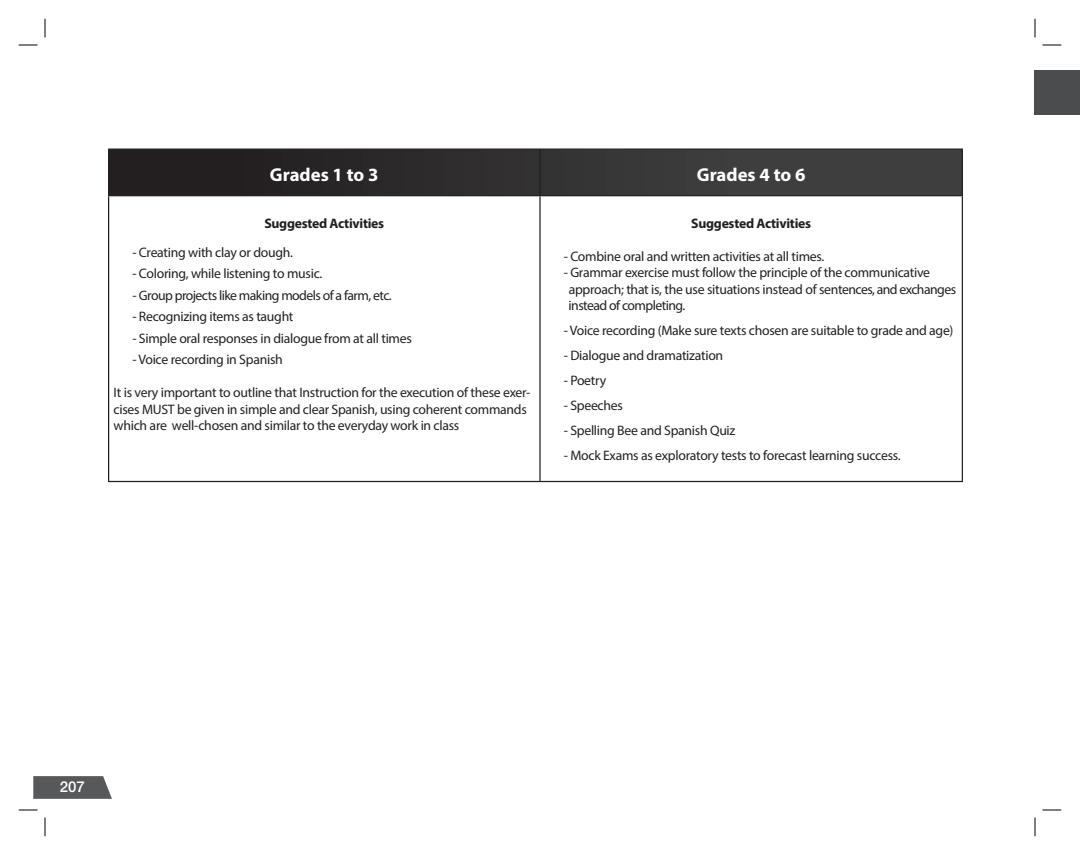
<style>
.page{position:relative;width:1080px;height:855px;background:#fff}
.page>*{position:absolute;margin:0;border:0;box-sizing:border-box;transform-origin:0 0}
.Subheader_2{font:700 18.75px "Myriad Pro";color:#fff}
.t1{font:500 15px "Helvetica Neue LT Std";color:#fff}
.Subheader_2-2{font:13.75px/16.5px "Myriad Pro";letter-spacing:-.02em;color:#231f20}
.Subheader_2-3{font:13.75px "Myriad Pro";letter-spacing:-.04em;color:#231f20}
.Subheader_2-4{font:700 13.75px "Myriad Pro";letter-spacing:-.02em;color:#231f20}
</style>
<div class="page">
<svg style="left:33px;top:776px;width:79px;height:23px;background:#636465"></svg>
<div style="left:1034px;top:71px;width:46px;height:44px;background:#4b4c4d"></div>
<svg style="left:109px;top:150px;width:853px;height:45px;background:#323031"></svg>
<hr style="left:108px;top:148px;width:432px;height:2px;background:#231f20">
<hr style="left:108px;top:150px;width:1px;height:45px;background:#231f20">
<hr style="left:540px;top:148px;width:423px;height:2px;background:#231f20">
<hr style="left:539px;top:150px;width:2px;height:45px;background:#231f20">
<hr style="left:962px;top:150px;width:1px;height:45px;background:#231f20">
<hr style="left:108px;top:195px;width:432px;height:1px;background:#231f20">
<hr style="left:108px;top:196px;width:1px;height:285px;background:#231f20">
<hr style="left:540px;top:195px;width:423px;height:1px;background:#231f20">
<hr style="left:539px;top:196px;width:2px;height:285px;background:#231f20">
<hr style="left:962px;top:196px;width:1px;height:285px;background:#231f20">
<hr style="left:108px;top:481px;width:432px;height:1px;background:#231f20">
<hr style="left:540px;top:481px;width:423px;height:1px;background:#231f20">
<svg style="left:19px;top:44px;width:19px;height:2px"></svg>
<svg style="left:1042px;top:44px;width:19px;height:2px"></svg>
<svg style="left:19px;top:809px;width:19px;height:2px"></svg>
<svg style="left:1042px;top:809px;width:19px;height:2px"></svg>
<svg style="left:44px;top:19px;width:2px;height:19px"></svg>
<svg style="left:44px;top:818px;width:2px;height:18px"></svg>
<svg style="left:1034px;top:19px;width:2px;height:19px"></svg>
<svg style="left:1034px;top:818px;width:2px;height:18px"></svg>
<p class="Subheader_2" style="left:270px;top:162px;width:110px">Grades 1 to 3</p>
<p class="Subheader_2" style="left:697px;top:162px;width:110px">Grades 4 to 6</p>
<p class="Subheader_2-4" style="left:264px;top:214px;width:121px">Suggested Activities</p>
<p class="Subheader_2-2" style="left:132px;top:243px;width:162px">- Creating with clay or dough.</p>
<p class="Subheader_2-2" style="left:132px;top:265px;width:191px">- Coloring, while listening to music.</p>
<p class="Subheader_2-3" style="left:132px;top:286px;width:261px">- Group projects like making models of a farm, etc.</p>
<p class="Subheader_2-2" style="left:132px;top:308px;width:163px">- Recognizing items as taught</p>
<p class="Subheader_2-2" style="left:132px;top:329px;width:281px">- Simple oral responses in dialogue from at all times</p>
<p class="Subheader_2-2" style="left:132px;top:351px;width:152px">- Voice recording in Spanish</p>
<p class="Subheader_2-2" style="left:114px;top:384px;width:418px">It is very important to outline that Instruction for the execution of these exer&shy;cises MUST be given in simple and clear Spanish, using coherent commands which are well-chosen and similar to the everyday work in class</p>
<p class="Subheader_2-4" style="left:691px;top:214px;width:121px">Suggested Activities</p>
<p class="Subheader_2-2" style="left:564px;top:247px;width:262px">- Combine oral and written activities at all times.</p>
<p class="Subheader_2-2" style="left:564px;top:264px;width:368px">- Grammar exercise must follow the principle of the communicative</p>
<p class="Subheader_2-2" style="left:569px;top:280px;width:389px">approach; that is, the use situations instead of sentences, and exchanges</p>
<p class="Subheader_2-3" style="left:569px;top:297px;width:118px">instead of completing.</p>
<p class="Subheader_2-2" style="left:564px;top:322px;width:391px">- Voice recording (Make sure texts chosen are suitable to grade and age)</p>
<p class="Subheader_2-2" style="left:564px;top:347px;width:161px">- Dialogue and dramatization</p>
<p class="Subheader_2-2" style="left:564px;top:372px;width:44px">- Poetry</p>
<p class="Subheader_2-2" style="left:564px;top:397px;width:61px">- Speeches</p>
<p class="Subheader_2-2" style="left:564px;top:422px;width:173px">- Spelling Bee and Spanish Quiz</p>
<p class="Subheader_2-2" style="left:564px;top:447px;width:338px">- Mock Exams as exploratory tests to forecast learning success.</p>
<p class="t1" style="left:60px;top:777px;width:27px">207</p>
</div>
